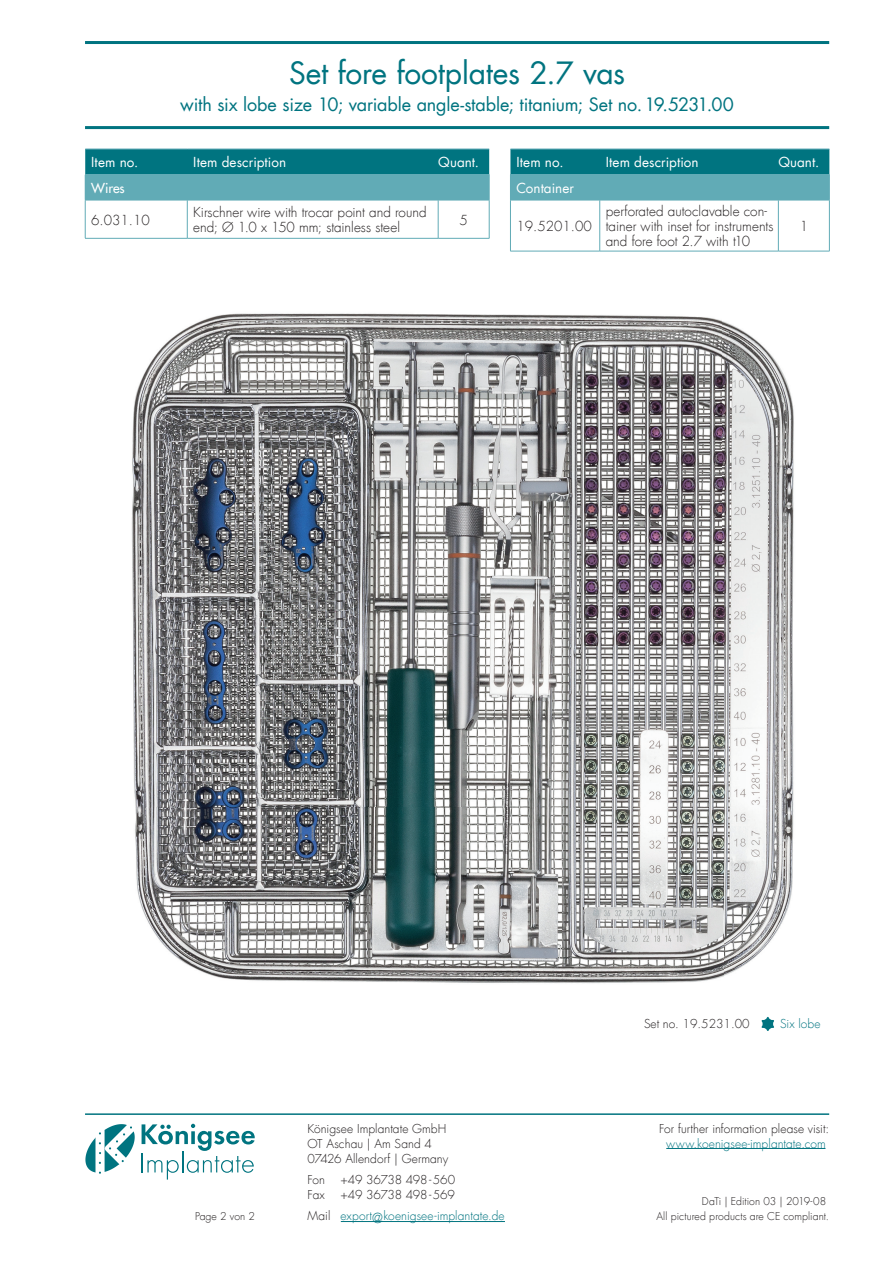
<style>
.page{position:relative;width:893px;height:1263px;background:#fff}
.page>*{position:absolute;margin:0;border:0;box-sizing:border-box;transform-origin:0 0}
.t1{font:30px "Futura Com";letter-spacing:-.005em;color:#007480}
.t2{font:18px "Futura Com";letter-spacing:-.01em;color:#007480}
.t3{font:300 13.5px/15px "Futura Com";color:#231f20}
.t4{font:13.5px "Futura Com";letter-spacing:.005em;color:#fff}
.t5{font:500 13.5px "Futura Com";color:#fff}
.t6{font:300 12px/15px "Futura Com";letter-spacing:.005em;color:#231f20}
.t7{font:300 12px/21.3px "Futura Com";letter-spacing:.005em;color:#007480}
.t8{font:300 12px "Futura Com";letter-spacing:-.02em;color:#231f20}
.t9{font:300 10.5px "Futura Com";letter-spacing:.005em;color:#231f20}
.s1{color:#231f20}
.s2{font-size:13.5px}
</style>
<div class="page">
<hr style="left:85px;top:1113px;width:744px;height:2px;background:#007480">
<hr style="left:666px;top:1148px;width:159px;height:1px;background:#007480">
<hr style="left:141px;top:1152px;width:2px;height:20px;background:#007480">
<svg style="left:142px;top:1124px;width:113px;height:55px"></svg>
<svg style="left:85px;top:1124px;width:50px;height:50px"></svg>
<hr style="left:85px;top:41px;width:744px;height:3px;background:#007480">
<hr style="left:85px;top:126px;width:744px;height:3px;background:#007480">
<hr style="left:341px;top:1221px;width:164px;height:1px;background:#007480">
<hr style="left:85px;top:200px;width:102px;height:1px;background:#61abb6">
<hr style="left:187px;top:200px;width:251px;height:1px;background:#61abb6">
<hr style="left:438px;top:200px;width:51px;height:1px;background:#61abb6">
<svg style="left:85px;top:149px;width:405px;height:51px;background:#32909c"></svg>
<hr style="left:85px;top:200px;width:1px;height:38px;background:#61abb6">
<hr style="left:187px;top:200px;width:1px;height:38px;background:#61abb6">
<hr style="left:438px;top:200px;width:1px;height:38px;background:#61abb6">
<hr style="left:489px;top:200px;width:1px;height:38px;background:#61abb6">
<hr style="left:85px;top:238px;width:102px;height:1px;background:#61abb6">
<hr style="left:187px;top:238px;width:251px;height:1px;background:#61abb6">
<hr style="left:438px;top:238px;width:51px;height:1px;background:#61abb6">
<svg style="left:761px;top:1016px;width:13px;height:15px"></svg>
<hr style="left:510px;top:200px;width:1px;height:51px;background:#61abb6">
<hr style="left:599px;top:200px;width:1px;height:51px;background:#61abb6">
<hr style="left:778px;top:200px;width:1px;height:51px;background:#61abb6">
<hr style="left:829px;top:200px;width:1px;height:51px;background:#61abb6">
<hr style="left:510px;top:251px;width:90px;height:1px;background:#61abb6">
<hr style="left:600px;top:251px;width:178px;height:1px;background:#61abb6">
<hr style="left:778px;top:251px;width:52px;height:1px;background:#61abb6">
<svg style="left:510px;top:149px;width:320px;height:51px;background:#33909c"></svg>
<hr style="left:510px;top:200px;width:90px;height:1px;background:#61abb6">
<hr style="left:600px;top:200px;width:178px;height:1px;background:#61abb6">
<hr style="left:778px;top:200px;width:52px;height:1px;background:#61abb6">
<img style="left:131px;top:313px;width:663px;height:670px">
<h1 class="t1" style="left:289px;top:52px;width:338px">Set fore footplates 2.7 vas</h1>
<h2 class="t2" style="left:180px;top:92px;width:555px">with six lobe size 10; variable angle-stable; titanium; Set no. 19.5231.00</h2>
<p class="t4" style="left:91px;top:153px;width:49px">Item no.</p>
<p class="t4" style="left:193px;top:153px;width:94px">Item description</p>
<p class="t4" style="left:438px;top:153px;width:42px">Quant.</p>
<p class="t5" style="left:91px;top:178px;width:35px">Wires</p>
<p class="t3" style="left:91px;top:212px;width:60px">6.031.10</p>
<p class="t3" style="left:193px;top:205px;width:235px">Kirschner wire with trocar point and round end; Ø 1.0 x 150 mm; stainless steel</p>
<p class="t3" style="left:459px;top:212px;width:10px">5</p>
<p class="t4" style="left:516px;top:153px;width:49px">Item no.</p>
<p class="t4" style="left:606px;top:153px;width:94px">Item description</p>
<p class="t4" style="left:778px;top:153px;width:42px">Quant.</p>
<p class="t4" style="left:516px;top:179px;width:59px">Container</p>
<p class="t3" style="left:516px;top:219px;width:77px">19.5201.00</p>
<p class="t3" style="left:606px;top:204px;width:169px">perforated autoclavable con&shy;tainer with inset for instruments and fore foot 2.7 with t10</p>
<p class="t3" style="left:800px;top:219px;width:10px">1</p>
<p class="t6" style="left:644px;top:1016px;width:107px">Set no. 19.5231.00</p>
<p class="t7" style="left:780px;top:1013px;width:42px">Six lobe</p>
<p class="t6" style="left:659px;top:1121px;width:171px">For further information please visit:</p>
<p class="t7" style="left:666px;top:1132px;width:161px">www.koenigsee-implantate.com</p>
<p class="t6" style="left:308px;top:1121px;width:142px">Königsee Implantate GmbH<br>OT Aschau | Am Sand 4<br>07426 Allendorf | Germany</p>
<p class="t6" style="left:308px;top:1172px;width:19px">Fon</p>
<p class="t8" style="left:341px;top:1172px;width:116px">+49 36738 498 - 560</p>
<p class="t6" style="left:308px;top:1187px;width:19px">Fax</p>
<p class="t7" style="left:308px;top:1184px;width:199px;text-indent:33px"><span class="s1">+49 36738 498 - 569<br>Mail</span> export<span class="s2">@</span>koenigsee-implantate.de</p>
<p class="t9" style="left:702px;top:1195px;width:126px">DaTi | Edition 03 | 2019-08</p>
<p class="t9" style="left:195px;top:1210px;width:62px">Page 2 von 2</p>
<p class="t9" style="left:656px;top:1210px;width:174px">All pictured products are CE compliant.</p>
</div>
